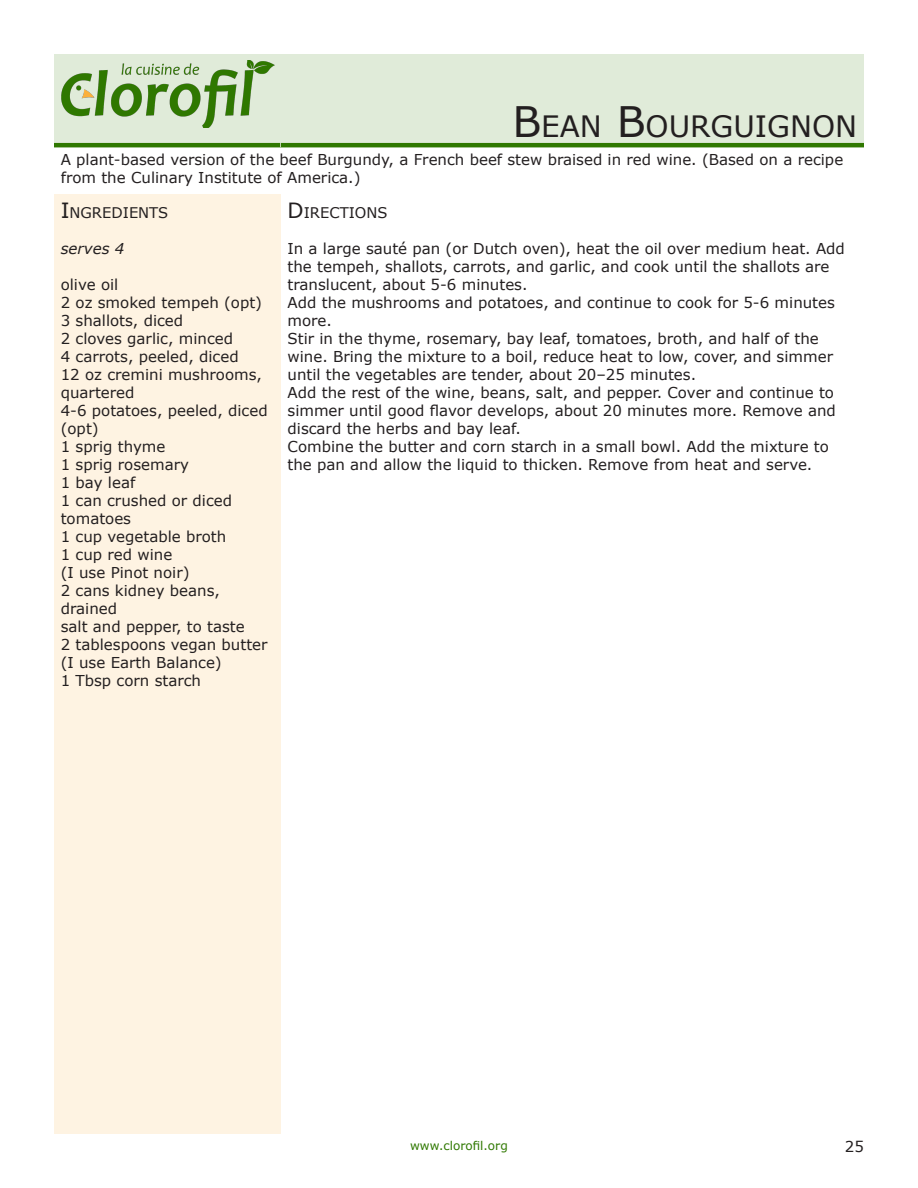
<style>
.page{position:relative;width:918px;height:1188px;background:#fff}
.page>*{position:absolute;margin:0;border:0;box-sizing:border-box;transform-origin:0 0}
.t1{font:29.4px "Verdana";color:#231f20}
.ingredients{font:15px/18px "Verdana";color:#231f20}
.ingredients-2{font:italic 15px "Verdana";color:#231f20}
.ingredients-3{font:14.7px "Verdana";color:#231f20}
.t2{font:12px "Verdana";color:#2f7800}
.s1{font-size:42px}
.s2{font-size:21px}
</style>
<div class="page">
<div style="left:54px;top:54px;width:227px;height:93px;background:#e0ebd9"></div>
<hr style="left:54px;top:143px;width:227px;height:4px;background:#2f7800">
<img style="left:61px;top:61px;width:213px;height:67px">
<div style="left:54px;top:195px;width:227px;height:939px;background:#fef3e2"></div>
<div style="left:281px;top:54px;width:583px;height:93px;background:#e0ebd9"></div>
<hr style="left:281px;top:143px;width:583px;height:4px;background:#2f7800">
<p class="t1" style="left:513px;top:106px;width:346px"><span class="s1">B</span>EAN <span class="s1">B</span>OURGUIGNON</p>
<p class="ingredients" style="left:61px;top:150px;width:784px">A plant-based version of the beef Burgundy, a French beef stew braised in red wine. (Based on a recipe from the Culinary Institute of America.)</p>
<p class="ingredients-3" style="left:61px;top:202px;width:109px"><span class="s2">I</span>NGREDIENTS</p>
<p class="ingredients-2" style="left:61px;top:239px;width:65px">serves 4</p>
<p class="ingredients" style="left:61px;top:275px;width:59px">olive oil</p>
<p class="ingredients" style="left:61px;top:293px;width:203px">2 oz smoked tempeh (opt)</p>
<p class="ingredients" style="left:61px;top:311px;width:124px">3 shallots, diced</p>
<p class="ingredients" style="left:61px;top:329px;width:174px">2 cloves garlic, minced</p>
<p class="ingredients" style="left:61px;top:347px;width:179px">4 carrots, peeled, diced</p>
<p class="ingredients" style="left:61px;top:365px;width:203px">12 oz cremini mushrooms, quartered</p>
<p class="ingredients" style="left:61px;top:401px;width:208px">4-6 potatoes, peeled, diced (opt)</p>
<p class="ingredients" style="left:61px;top:437px;width:106px">1 sprig thyme</p>
<p class="ingredients" style="left:61px;top:455px;width:130px">1 sprig rosemary</p>
<p class="ingredients" style="left:61px;top:473px;width:76px">1 bay leaf</p>
<p class="ingredients" style="left:61px;top:491px;width:173px">1 can crushed or diced tomatoes</p>
<p class="ingredients" style="left:61px;top:527px;width:167px">1 cup vegetable broth</p>
<p class="ingredients" style="left:61px;top:545px;width:130px">1 cup red wine<br>(I use Pinot noir)</p>
<p class="ingredients" style="left:61px;top:581px;width:161px">2 cans kidney beans, drained</p>
<p class="ingredients" style="left:61px;top:617px;width:186px">salt and pepper, to taste</p>
<p class="ingredients" style="left:61px;top:635px;width:208px">2 tablespoons vegan butter (I use Earth Balance)</p>
<p class="ingredients" style="left:61px;top:671px;width:142px">1 Tbsp corn starch</p>
<p class="ingredients-3" style="left:288px;top:202px;width:102px"><span class="s2">D</span>IRECTIONS</p>
<p class="ingredients" style="left:288px;top:239px;width:559px">In a large sauté pan (or Dutch oven), heat the oil over medium heat. Add the tempeh, shallots, carrots, and garlic, and cook until the shallots are translucent, about 5-6 minutes.</p>
<p class="ingredients" style="left:288px;top:293px;width:549px">Add the mushrooms and potatoes, and continue to cook for 5-6 minutes more.</p>
<p class="ingredients" style="left:288px;top:329px;width:547px">Stir in the thyme, rosemary, bay leaf, tomatoes, broth, and half of the wine. Bring the mixture to a boil, reduce heat to low, cover, and simmer until the vegetables are tender, about 20–25 minutes.</p>
<p class="ingredients" style="left:288px;top:383px;width:550px">Add the rest of the wine, beans, salt, and pepper. Cover and continue to simmer until good flavor develops, about 20 minutes more. Remove and discard the herbs and bay leaf.</p>
<p class="ingredients" style="left:288px;top:437px;width:543px">Combine the butter and corn starch in a small bowl. Add the mixture to the pan and allow the liquid to thicken. Remove from heat and serve.</p>
<p class="t2" style="left:410px;top:1137px;width:99px">www.clorofil.org</p>
<p class="ingredients" style="left:845px;top:1137px;width:21px">25</p>
</div>
